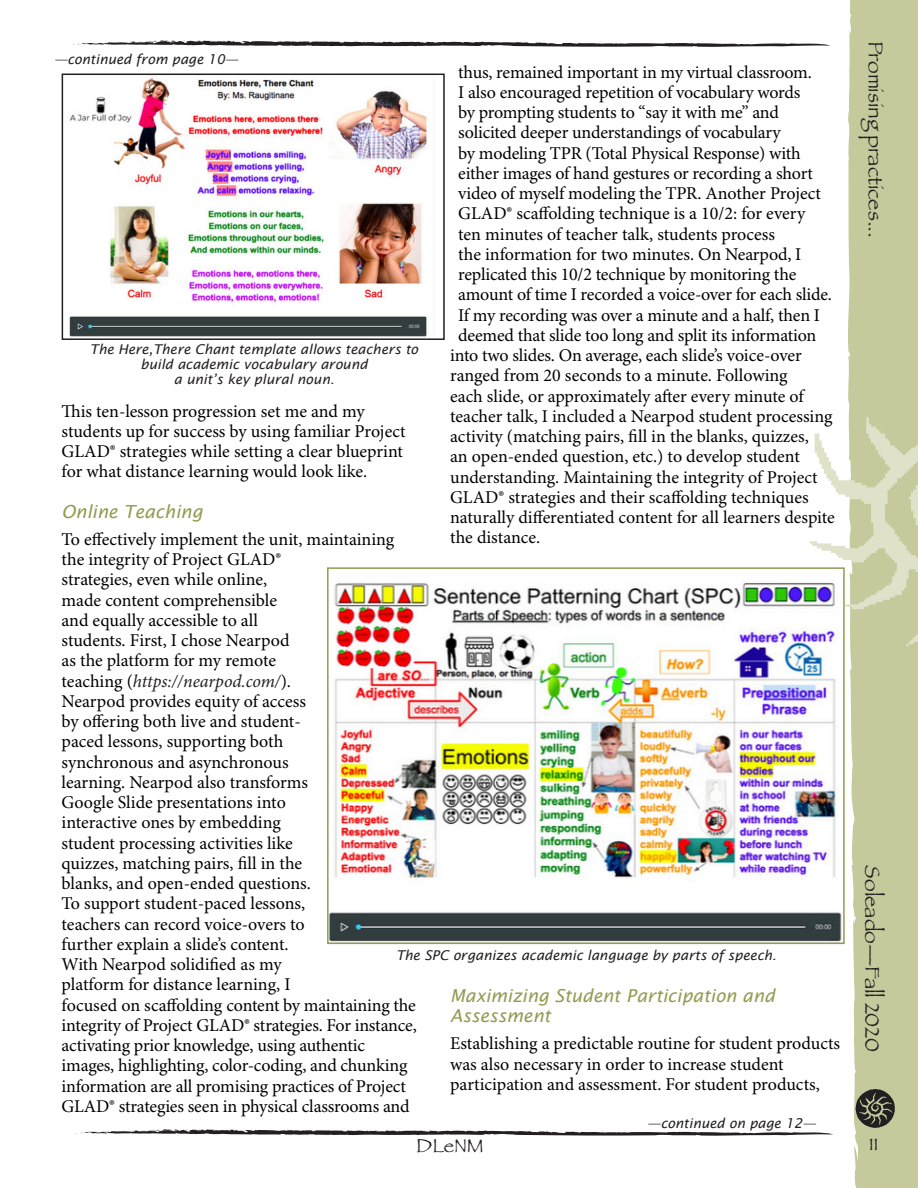
<style>
.page{position:relative;width:918px;height:1188px;background:#fff}
.page>*{position:absolute;margin:0;border:0;box-sizing:border-box;transform-origin:0 0}
.t1{font:21px "Papyrus";color:#231f20}
.t2{font:19.5px "Papyrus";color:#231f20}
.Body{font:18px/20.2px "Minion Pro";letter-spacing:-.005em;color:#000}
.Body-2{font:italic 18px "Lucida Sans";color:#939b50}
.t3{font:18px "Papyrus";color:#231f20}
.Body-3{font:italic 17.85px/20.2px "Lucida Sans";color:#939b50}
.t4{font:italic 13.5px/15px "Lucida Sans";color:#231f20;text-align:center}
.s1{font-style:italic;color:#231f20}
</style>
<div class="page">
<svg style="left:843px;top:0;width:75px;height:1188px;background:#cbcea6"></svg>
<svg style="left:864px;top:1061px;width:2px;height:6px"></svg>
<svg style="left:865px;top:1020px;width:2px;height:15px"></svg>
<svg style="left:867px;top:969px;width:3px;height:12px"></svg>
<svg style="left:869px;top:878px;width:2px;height:10px"></svg>
<svg style="left:73px;top:40px;width:757px;height:7px"></svg>
<svg style="left:855px;top:1089px;width:40px;height:39px;background:#61604f"></svg>
<svg style="left:76px;top:1129px;width:757px;height:7px"></svg>
<svg style="left:810px;top:375px;width:108px;height:278px"></svg>
<img style="left:69px;top:78px;width:358px;height:259px">
<div style="left:62px;top:74px;width:383px;height:266px;border:2px solid #231f20"></div>
<img style="left:330px;top:570px;width:512px;height:371px">
<div style="left:327px;top:567px;width:518px;height:377px;border:2px solid #939b50"></div>
<p class="t4" style="left:54px;top:52px;width:186px">—continued from page 10—</p>
<p class="Body" style="left:458px;top:62px;width:355px">thus, remained important in my virtual classroom.</p>
<p class="Body" style="left:458px;top:83px;width:344px">I also encouraged repetition of vocabulary words</p>
<p class="Body" style="left:458px;top:103px;width:322px">by prompting students to “say it with me” and</p>
<p class="Body" style="left:458px;top:123px;width:324px">solicited deeper understandings of vocabulary</p>
<p class="Body" style="left:458px;top:143px;width:344px">by modeling TPR (Total Physical Response) with</p>
<p class="Body" style="left:458px;top:164px;width:356px">either images of hand gestures or recording a short</p>
<p class="Body" style="left:458px;top:184px;width:364px">video of myself modeling the TPR. Another Project</p>
<p class="Body" style="left:458px;top:204px;width:349px">GLAD® scaffolding technique is a 10/2: for every</p>
<p class="Body" style="left:458px;top:224px;width:318px">ten minutes of teacher talk, students process</p>
<p class="Body" style="left:458px;top:245px;width:345px">the information for two minutes. On Nearpod, I</p>
<p class="Body" style="left:458px;top:265px;width:340px">replicated this 10/2 technique by monitoring the</p>
<p class="Body" style="left:458px;top:285px;width:375px">amount of time I recorded a voice-over for each slide.</p>
<p class="Body" style="left:458px;top:305px;width:363px">If my recording was over a minute and a half, then I</p>
<p class="Body" style="left:458px;top:326px;width:360px">deemed that slide too long and split its information</p>
<p class="Body" style="left:450px;top:346px;width:353px">into two slides. On average, each slide’s voice-over</p>
<p class="Body" style="left:450px;top:366px;width:339px">ranged from 20 seconds to a minute. Following</p>
<p class="Body" style="left:450px;top:386px;width:355px">each slide, or approximately after every minute of</p>
<p class="Body" style="left:450px;top:407px;width:384px">teacher talk, I included a Nearpod student processing</p>
<p class="Body" style="left:450px;top:427px;width:360px">activity (matching pairs, fill in the blanks, quizzes,</p>
<p class="Body" style="left:450px;top:447px;width:351px">an open-ended question, etc.) to develop student</p>
<p class="Body" style="left:450px;top:467px;width:369px">understanding. Maintaining the integrity of Project</p>
<p class="Body" style="left:450px;top:488px;width:360px">GLAD® strategies and their scaffolding techniques</p>
<p class="Body" style="left:450px;top:508px;width:386px">naturally differentiated content for all learners despite</p>
<p class="Body" style="left:450px;top:528px;width:92px">the distance.</p>
<p class="t4" style="left:90px;top:342px;width:330px">The Here,There Chant template allows teachers to build academic vocabulary around</p>
<p class="t4" style="left:174px;top:372px;width:162px">a unit’s key plural noun.</p>
<p class="Body" style="left:62px;top:401px;width:346px">This ten-lesson progression set me and my students up for success by using familiar Project GLAD® strategies while setting a clear blueprint for what distance learning would look like.</p>
<p class="Body-2" style="left:62px;top:501px;width:143px">Online Teaching</p>
<p class="Body" style="left:62px;top:530px;width:357px">To effectively implement the unit, maintaining the integrity of Project GLAD®<br>strategies, even while online,<br>made content comprehensible<br>and equally accessible to all<br>students. First, I chose Nearpod<br>as the platform for my remote<br>teaching (<span class="s1">https://nearpod.com/</span>).<br>Nearpod provides equity of access<br>by offering both live and student-<br>paced lessons, supporting both<br>synchronous and asynchronous<br>learning. Nearpod also transforms<br>Google Slide presentations into<br>interactive ones by embedding<br>student processing activities like<br>quizzes, matching pairs, fill in the<br>blanks, and open-ended questions.<br>To support student-paced lessons,<br>teachers can record voice-overs to<br>further explain a slide’s content.<br>With Nearpod solidified as my<br>platform for distance learning, I<br>focused on scaffolding content by maintaining the integrity of Project GLAD® strategies. For instance, activating prior knowledge, using authentic images, highlighting, color-coding, and chunking information are all promising practices of Project GLAD® strategies seen in physical classrooms and</p>
<p class="t4" style="left:396px;top:947px;width:382px">The SPC organizes academic language by parts of speech.</p>
<p class="Body-3" style="left:450px;top:986px;width:326px">Maximizing Student Participation and<br>Assessment</p>
<p class="Body" style="left:450px;top:1034px;width:392px">Establishing a predictable routine for student products was also necessary in order to increase student participation and assessment. For student products,</p>
<p class="t4" style="left:647px;top:1115px;width:170px">—continued on page 12—</p>
<p class="t2" style="left:416px;top:1134px;width:69px">DLeNM</p>
<p class="t1" style="left:888px;top:41px;width:199px;rotate:90deg">Promising practices...</p>
<p class="t1" style="left:885px;top:865px;width:188px;rotate:90deg">Soleado—Fall 2020</p>
<p class="t3" style="left:869px;top:1134px;width:11px">11</p>
</div>
